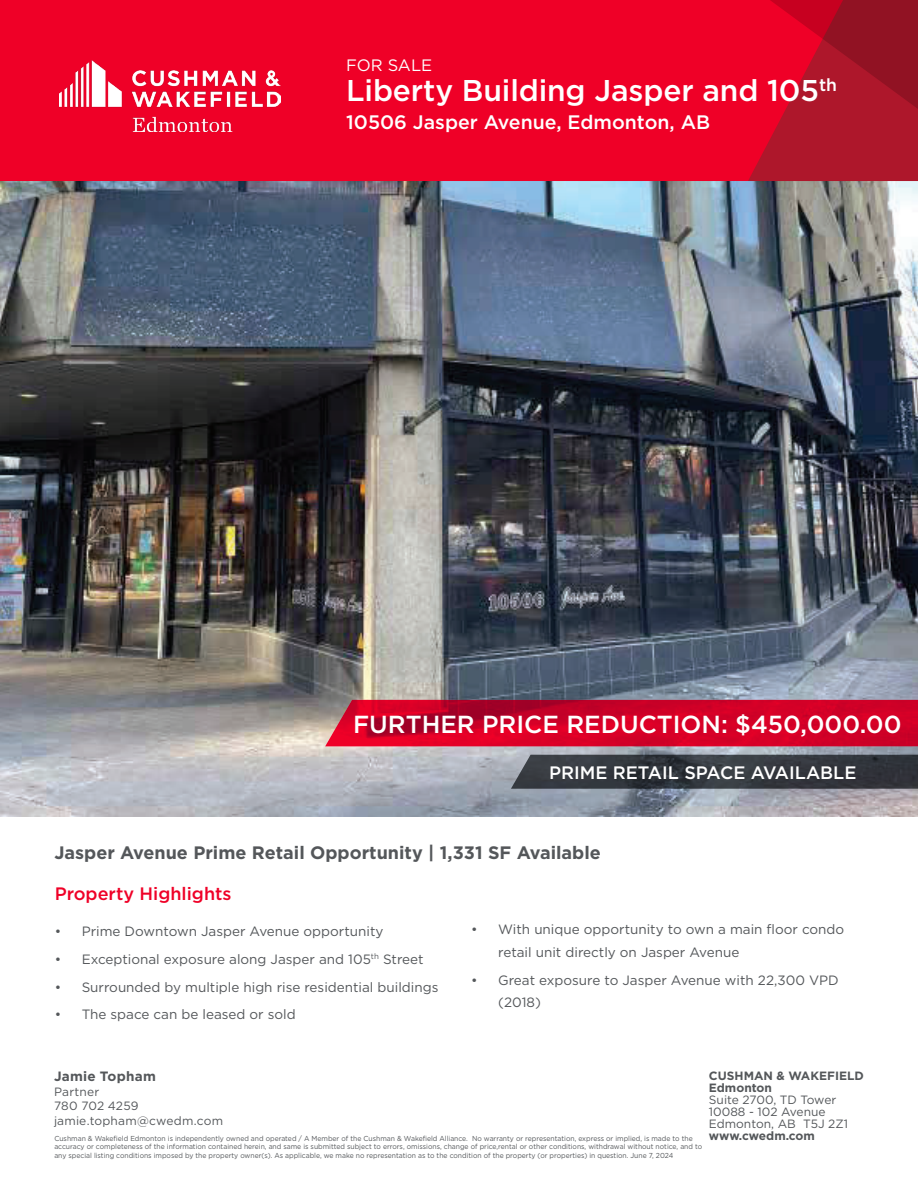
<style>
.page{position:relative;width:918px;height:1188px;background:#fff}
.page>*{position:absolute;margin:0;border:0;box-sizing:border-box;transform-origin:0 0}
.t1{font:500 30px "Gotham";letter-spacing:-.005em;color:#fff}
.Body_Text{font:500 24.6px "Gotham";color:#fff}
.t2{font:500 19.5px "Gotham";color:#fff}
.Subheading_-_gray{font:700 18px "Gotham";color:#54575a}
.Body_Text-2{font:500 18px "Gotham";color:#fff}
.Section_Head_-_red{font:500 18px "Gotham";color:#ef0027}
.t3{font:16.5px "Gotham";color:#fff}
.t4{font:13.5px/22.5px "Gotham";color:#54575a}
.t5{font:700 13.5px "Gotham";letter-spacing:.02em;color:#54575a}
.t6{font:12px/14.4px "Gotham";color:#54575a}
.t7{font:700 12px/12px "Gotham";color:#54575a}
.t8{font:7.2px/8.7px "Gotham";color:#54575a;scale:.95 1}
</style>
<div class="page">
<img style="left:0;top:181px;width:918px;height:635px">
<svg style="left:511px;top:755px;width:407px;height:34px;background:#373b42"></svg>
<svg style="left:325px;top:700px;width:593px;height:46px;background:#ce0329"></svg>
<div style="left:0;top:0;width:918px;height:181px;background:#ef0027"></div>
<svg style="left:748px;top:0;width:170px;height:181px"></svg>
<img style="left:59px;top:60px;width:222px;height:72px">
<h3 class="t3" style="left:346px;top:54px;width:88px">FOR SALE</h3>
<h1 class="t1" style="left:346px;top:71px;width:492px">Liberty Building Jasper and 105<sup>th</sup></h1>
<h3 class="t2" style="left:346px;top:110px;width:365px">10506 Jasper Avenue, Edmonton, AB</h3>
<p class="Body_Text" style="left:353px;top:708px;width:550px">FURTHER PRICE REDUCTION: $450,000.00</p>
<p class="Body_Text-2" style="left:549px;top:761px;width:309px">PRIME RETAIL SPACE AVAILABLE</p>
<p class="Subheading_-_gray" style="left:54px;top:841px;width:548px">Jasper Avenue Prime Retail Opportunity | 1,331 SF Available</p>
<p class="Section_Head_-_red" style="left:55px;top:882px;width:178px">Property Highlights</p>
<p class="t4" style="left:55px;top:919px;width:330px">• Prime Downtown Jasper Avenue opportunity</p>
<p class="t4" style="left:55px;top:947px;width:371px">• Exceptional exposure along Jasper and 105<sup>th</sup> Street</p>
<p class="t4" style="left:55px;top:975px;width:385px">• Surrounded by multiple high rise residential buildings</p>
<p class="t4" style="left:55px;top:1003px;width:243px">• The space can be leased or sold</p>
<p class="t4" style="left:498px;top:918px;width:348px;text-indent:-27px">• With unique opportunity to own a main floor condo retail unit directly on Jasper Avenue</p>
<p class="t4" style="left:498px;top:968px;width:342px;text-indent:-27px">• Great exposure to Jasper Avenue with 22,300 VPD (2018)</p>
<h3 class="t5" style="left:54px;top:1068px;width:103px">Jamie Topham</h3>
<h3 class="t6" style="left:54px;top:1084px;width:171px">Partner<br>780 702 4259 jamie.topham@cwedm.com</h3>
<h3 class="t7" style="left:709px;top:1070px;width:157px">CUSHMAN &amp; WAKEFIELD<br>Edmonton</h3>
<h3 class="t6" style="left:709px;top:1094px;width:141px;line-height:12px">Suite 2700, TD Tower<br>10088 - 102 Avenue<br>Edmonton, AB T5J 2Z1</h3>
<p class="t8" style="left:54px;top:1134px;width:673px">Cushman &amp; Wakefield Edmonton is independently owned and operated / A Member of the Cushman &amp; Wakefield Alliance. No warranty or representation, express or implied, is made to the</p>
<h3 class="t7" style="left:709px;top:1130px;width:108px">www.cwedm.com</h3>
<p class="t8" style="left:54px;top:1142px;width:683px">accuracy or completeness of the information contained herein, and same is submitted subject to errors, omissions, change of price,rental or other conditions, withdrawal without notice, and to any special listing conditions imposed by the property owner(s). As applicable, we make no representation as to the condition of the property (or properties) in question. June 7, 2024</p>
</div>
